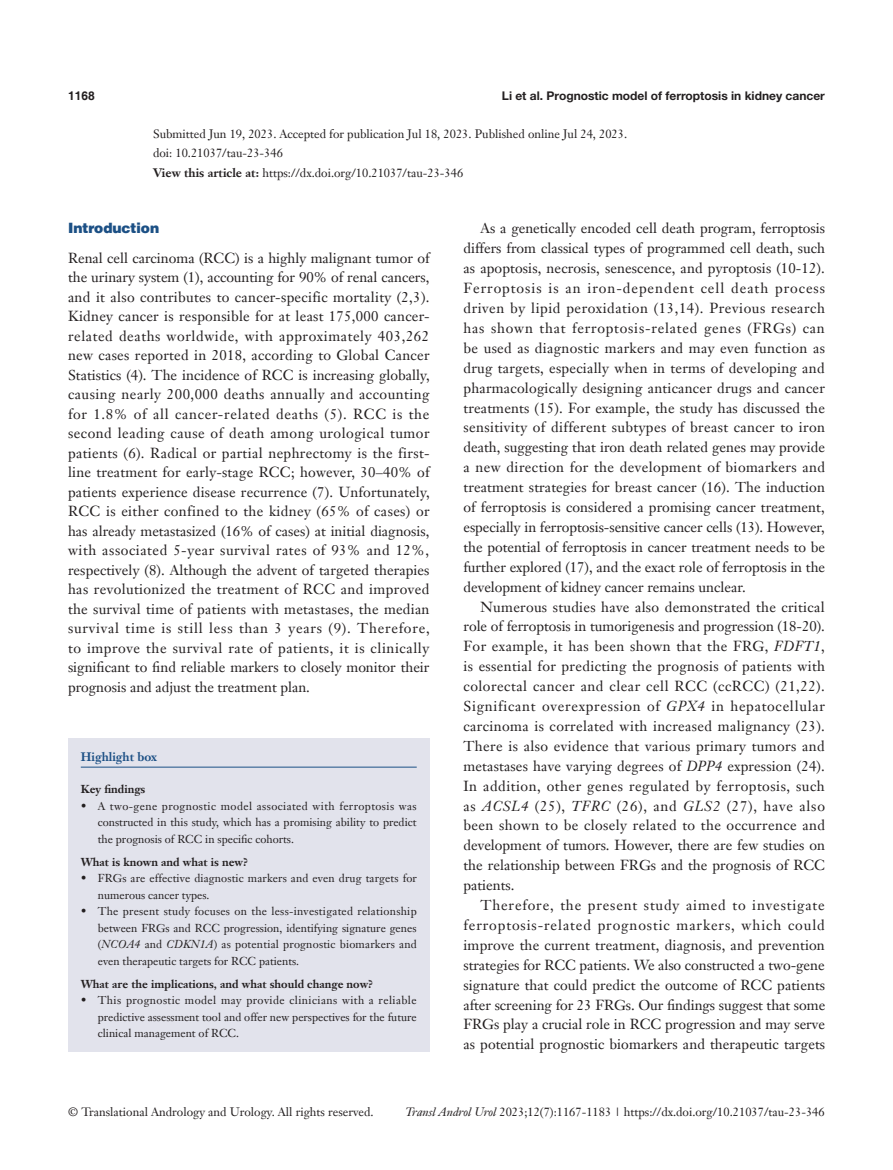
<style>
.page{position:relative;width:893px;height:1170px;background:#fff}
.page>*{position:absolute;margin:0;border:0;box-sizing:border-box;transform-origin:0 0}
.t1{font:14.25px/20px "Janson Text LT";color:#231f20;text-align:justify}
._1ji-zhengti{font:900 14.25px "Helvetica";color:#1c5085}
.A-time{font:12px "Janson Text LT";color:#231f20}
.A-View_this_article{font:12px "Janson Text LT";color:#231f20}
.t2{font:700 12px "Helvetica Neue LT Pro";color:#231f20}
.A-doi{font:12px "Janson Text LT";color:#231f20}
.Cite{font:700 12px "Janson Text LT";color:#1c5085}
.t3{font:700 12px "Helvetica";color:#231f20}
.box-zhengwen-1_5mm{font:11.25px/16.5px "Janson Text LT";color:#231f20;text-align:justify}
.box-biaoti{font:700 11.25px "Janson Text LT";color:#231f20}
.box-zhengwen{font:11.25px/16.5px "Janson Text LT";letter-spacing:.01em;color:#231f20}
.s1{font-weight:700}
.s2{font-style:italic}
</style>
<div class="page">
<div style="left:68px;top:737px;width:361px;height:314px;background:#e2e3ec"></div>
<hr style="left:81px;top:766px;width:336px;height:1px;background:#1c5085">
<p class="t3" style="left:68px;top:88px;width:28px">1168</p>
<p class="t2" style="left:502px;top:88px;width:325px">Li et al. Prognostic model of ferroptosis in kidney cancer</p>
<p class="A-time" style="left:153px;top:126px;width:476px">Submitted Jun 19, 2023. Accepted for publication Jul 18, 2023. Published online Jul 24, 2023.</p>
<p class="A-doi" style="left:153px;top:146px;width:131px">doi: 10.21037/tau-23-346</p>
<p class="A-View_this_article" style="left:153px;top:165px;width:312px"><span class="s1">View this article at:</span> https://dx.doi.org/10.21037/tau-23-346</p>
<p class="_1ji-zhengti" style="left:68px;top:219px;width:93px">Introduction</p>
<p class="t1" style="left:68px;top:248px;width:363px;line-height:19.5px">Renal cell carcinoma (RCC) is a highly malignant tumor of the urinary system (1), accounting for 90% of renal cancers, and it also contributes to cancer-specific mortality (2,3).<br>Kidney cancer is responsible for at least 175,000 cancer&shy;related deaths worldwide, with approximately 403,262 new cases reported in 2018, according to Global Cancer Statistics (4). The incidence of RCC is increasing globally, causing nearly 200,000 deaths annually and accounting for 1.8% of all cancer-related deaths (5). RCC is the second leading cause of death among urological tumor patients (6). Radical or partial nephrectomy is the first&shy;line treatment for early-stage RCC; however, 30–40% of patients experience disease recurrence (7). Unfortunately, RCC is either confined to the kidney (65% of cases) or has already metastasized (16% of cases) at initial diagnosis, with associated 5-year survival rates of 93% and 12%, respectively (8). Although the advent of targeted therapies has revolutionized the treatment of RCC and improved the survival time of patients with metastases, the median survival time is still less than 3 years (9). Therefore, to improve the survival rate of patients, it is clinically significant to find reliable markers to closely monitor their prognosis and adjust the treatment plan.</p>
<p class="Cite" style="left:81px;top:748px;width:78px">Highlight box</p>
<p class="box-biaoti" style="left:81px;top:782px;width:66px">Key findings</p>
<p class="box-zhengwen-1_5mm" style="left:98px;top:797px;width:320px;text-indent:-17px">• A two-gene prognostic model associated with ferroptosis was constructed in this study, which has a promising ability to predict the prognosis of RCC in specific cohorts.</p>
<p class="box-biaoti" style="left:81px;top:854px;width:169px">What is known and what is new?</p>
<p class="box-zhengwen" style="left:98px;top:869px;width:321px;text-indent:-17px">• FRGs are effective diagnostic markers and even drug targets for numerous cancer types.</p>
<p class="box-zhengwen-1_5mm" style="left:98px;top:902px;width:321px;text-indent:-17px">• The present study focuses on the less-investigated relationship between FRGs and RCC progression, identifying signature genes (<span class="s2">NCOA4</span> and <span class="s2">CDKN1A</span>) as potential prognostic biomarkers and even therapeutic targets for RCC patients.</p>
<p class="box-biaoti" style="left:81px;top:976px;width:294px">What are the implications, and what should change now?</p>
<p class="box-zhengwen-1_5mm" style="left:98px;top:991px;width:320px;text-indent:-17px">• This prognostic model may provide clinicians with a reliable predictive assessment tool and offer new perspectives for the future clinical management of RCC.</p>
<p class="t1" style="left:463px;top:218px;width:363px;text-indent:17px">As a genetically encoded cell death program, ferroptosis differs from classical types of programmed cell death, such as apoptosis, necrosis, senescence, and pyroptosis (10-12).<br>Ferroptosis is an iron-dependent cell death process driven by lipid peroxidation (13,14). Previous research has shown that ferroptosis-related genes (FRGs) can be used as diagnostic markers and may even function as drug targets, especially when in terms of developing and pharmacologically designing anticancer drugs and cancer treatments (15). For example, the study has discussed the sensitivity of different subtypes of breast cancer to iron death, suggesting that iron death related genes may provide a new direction for the development of biomarkers and treatment strategies for breast cancer (16). The induction of ferroptosis is considered a promising cancer treatment, especially in ferroptosis-sensitive cancer cells (13). However, the potential of ferroptosis in cancer treatment needs to be further explored (17), and the exact role of ferroptosis in the development of kidney cancer remains unclear.</p>
<p class="t1" style="left:463px;top:596px;width:363px;text-indent:17px">Numerous studies have also demonstrated the critical role of ferroptosis in tumorigenesis and progression (18-20).<br>For example, it has been shown that the FRG, <span class="s2">FDFT1</span>, is essential for predicting the prognosis of patients with colorectal cancer and clear cell RCC (ccRCC) (21,22).<br>Significant overexpression of <span class="s2">GPX4</span> in hepatocellular carcinoma is correlated with increased malignancy (23).<br>There is also evidence that various primary tumors and metastases have varying degrees of <span class="s2">DPP4</span> expression (24).<br>In addition, other genes regulated by ferroptosis, such as <span class="s2">ACSL4</span> (25), <span class="s2">TFRC</span> (26), and <span class="s2">GLS2</span> (27), have also been shown to be closely related to the occurrence and development of tumors. However, there are few studies on the relationship between FRGs and the prognosis of RCC patients.</p>
<p class="t1" style="left:463px;top:895px;width:363px;text-indent:17px">Therefore, the present study aimed to investigate ferroptosis-related prognostic markers, which could improve the current treatment, diagnosis, and prevention strategies for RCC patients. We also constructed a two-gene signature that could predict the outcome of RCC patients after screening for 23 FRGs. Our findings suggest that some FRGs play a crucial role in RCC progression and may serve as potential prognostic biomarkers and therapeutic targets</p>
<p class="A-time" style="left:68px;top:1104px;width:307px">© Translational Andrology and Urology. All rights reserved.</p>
<p class="A-time" style="left:405px;top:1104px;width:421px"><span class="s2">Transl Androl Urol</span> 2023;12(7):1167-1183 | https://dx.doi.org/10.21037/tau-23-346</p>
</div>
